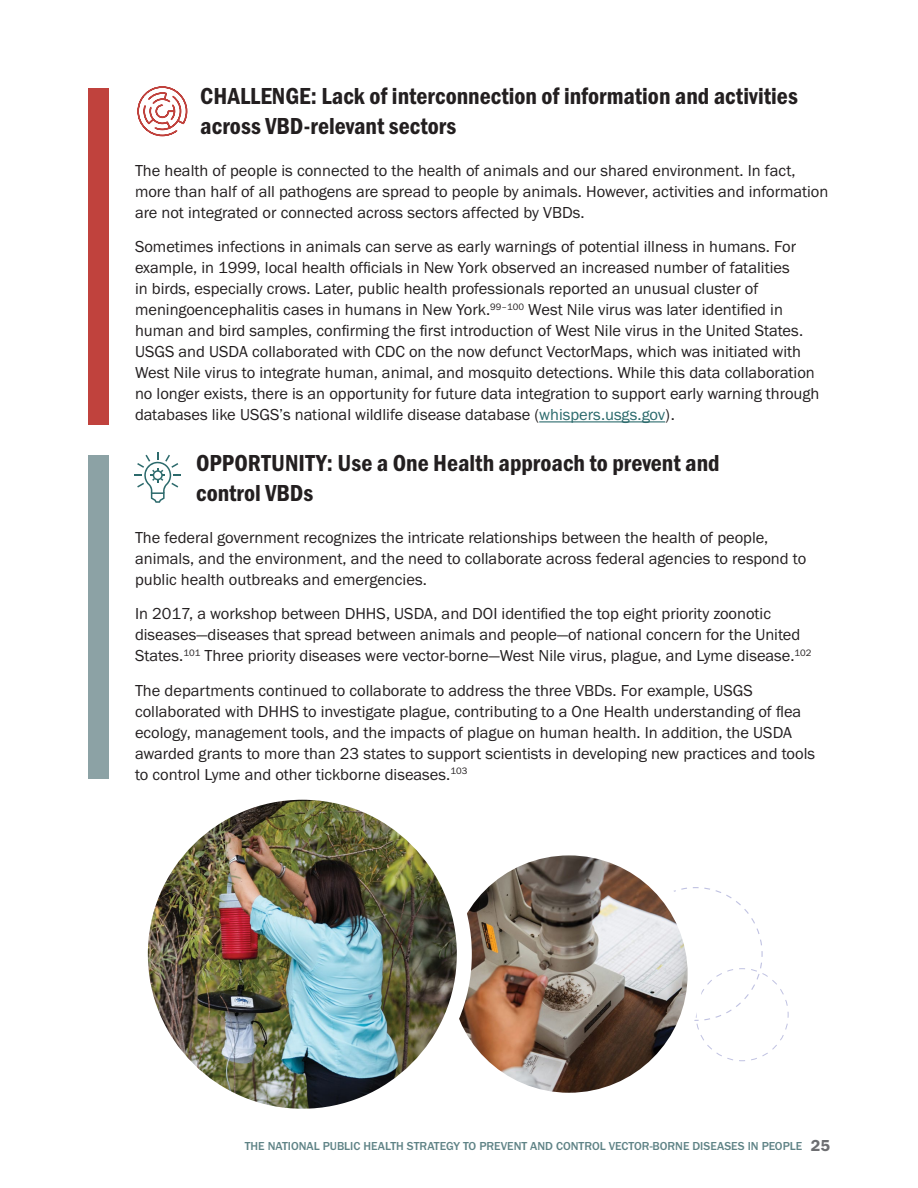
<style>
.page{position:relative;width:918px;height:1188px;background:#fff}
.page>*{position:absolute;margin:0;border:0;box-sizing:border-box;transform-origin:0 0}
.H3_challenge_opp{font:24px/30px "Franklin Gothic URW Con Dem";color:#231f20}
.body_challenge_opp{font:16.5px/21px "Franklin Gothic URW Boo";color:#231f20}
.t1{font:500 12px "Franklin Gothic URW";color:#5f8386}
.s1{color:#2b6a6c}
.s2{font-family:"Franklin Gothic URW Dem";font-weight:400;font-size:16.5px;color:#6d6e71}
</style>
<div class="page">
<hr style="left:539px;top:421px;width:126px;height:1px;background:#2b6a6c">
<div style="left:88px;top:88px;width:20px;height:336px;background:#c0423d"></div>
<div style="left:88px;top:455px;width:20px;height:324px;background:#8ca2a5"></div>
<svg style="left:134px;top:452px;width:47px;height:51px"></svg>
<svg style="left:137px;top:86px;width:51px;height:51px"></svg>
<svg style="left:674px;top:887px;width:115px;height:175px"></svg>
<img style="left:443px;top:848px;width:252px;height:252px;border-radius:126px">
<div style="left:435px;top:840px;width:268px;height:268px;border:15px solid #fff;border-radius:50%"></div>
<img style="left:140px;top:792px;width:324px;height:324px;border-radius:162px">
<div style="left:133px;top:785px;width:339px;height:339px;border:15px solid #fff;border-radius:50%"></div>
<h3 class="H3_challenge_opp" style="left:200px;top:80px;width:599px">CHALLENGE: Lack of interconnection of information and activities across VBD-relevant sectors</h3>
<p class="body_challenge_opp" style="left:135px;top:159px;width:695px">The health of people is connected to the health of animals and our shared environment. In fact, more than half of all pathogens are spread to people by animals. However, activities and information are not integrated or connected across sectors affected by VBDs.</p>
<p class="body_challenge_opp" style="left:135px;top:236px;width:686px">Sometimes infections in animals can serve as early warnings of potential illness in humans. For example, in 1999, local health officials in New York observed an increased number of fatalities<br>in birds, especially crows. Later, public health professionals reported an unusual cluster of meningoencephalitis cases in humans in New York.<sup>99–100</sup> West Nile virus was later identified in human and bird samples, confirming the first introduction of West Nile virus in the United States.<br>USGS and USDA collaborated with CDC on the now defunct VectorMaps, which was initiated with West Nile virus to integrate human, animal, and mosquito detections. While this data collaboration no longer exists, there is an opportunity for future data integration to support early warning through databases like USGS’s national wildlife disease database (<span class="s1">whispers.usgs.gov</span>).</p>
<h3 class="H3_challenge_opp" style="left:196px;top:446px;width:525px">OPPORTUNITY: Use a One Health approach to prevent and control VBDs</h3>
<p class="body_challenge_opp" style="left:135px;top:526px;width:673px">The federal government recognizes the intricate relationships between the health of people, animals, and the environment, and the need to collaborate across federal agencies to respond to public health outbreaks and emergencies.</p>
<p class="body_challenge_opp" style="left:135px;top:603px;width:678px">In 2017, a workshop between DHHS, USDA, and DOI identified the top eight priority zoonotic diseases—diseases that spread between animals and people—of national concern for the United<br>States.<sup>101</sup> Three priority diseases were vector-borne—West Nile virus, plague, and Lyme disease.<sup>102</sup></p>
<p class="body_challenge_opp" style="left:135px;top:679px;width:682px">The departments continued to collaborate to address the three VBDs. For example, USGS collaborated with DHHS to investigate plague, contributing to a One Health understanding of flea ecology, management tools, and the impacts of plague on human health. In addition, the USDA awarded grants to more than 23 states to support scientists in developing new practices and tools to control Lyme and other tickborne diseases.<sup>103</sup></p>
<p class="t1" style="left:245px;top:1138px;width:587px">THE NATIONAL PUBLIC HEALTH STRATEGY TO PREVENT AND CONTROL VECTOR-BORNE DISEASES IN PEOPLE <span class="s2">25</span></p>
</div>
